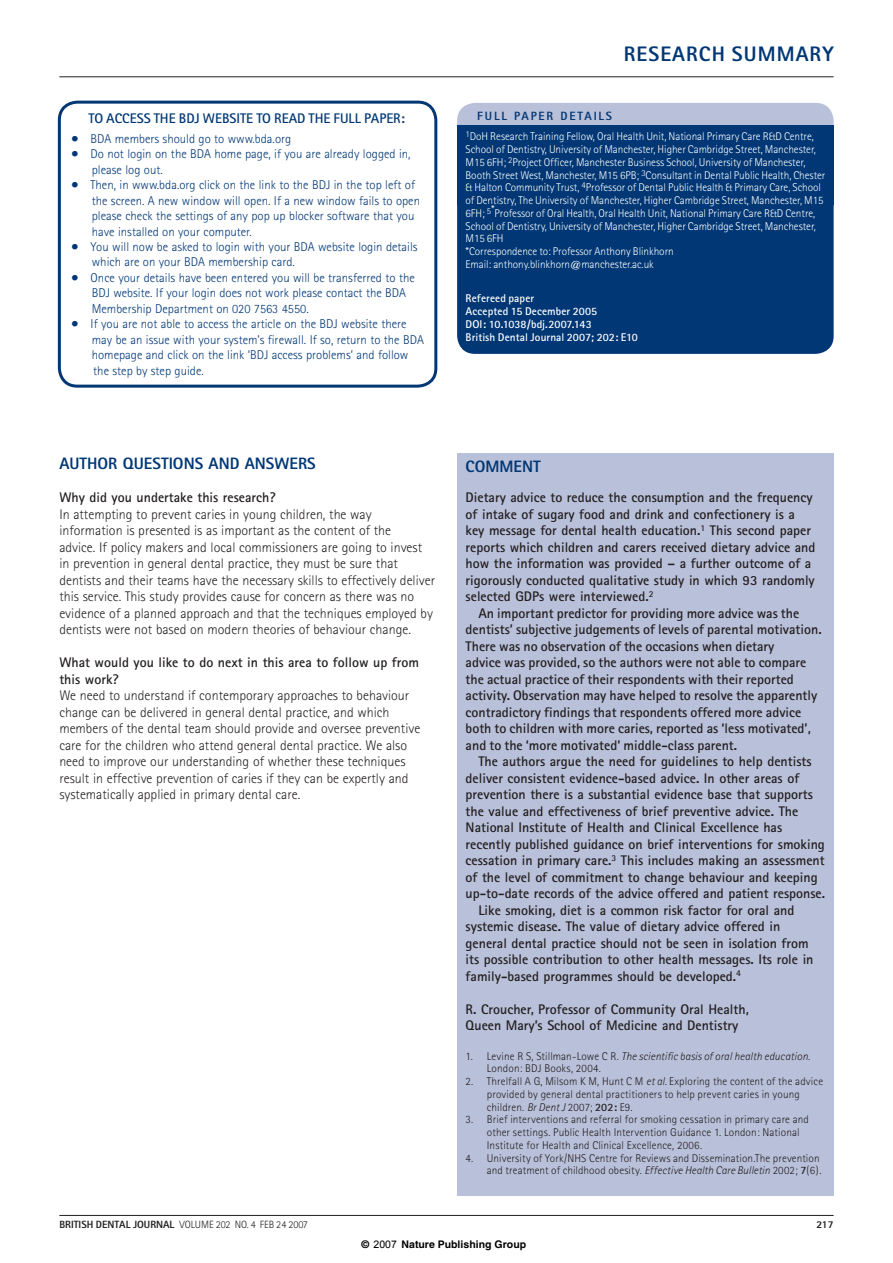
<style>
.page{position:relative;width:893px;height:1263px;background:#fff}
.page>*{position:absolute;margin:0;border:0;box-sizing:border-box;transform-origin:0 0}
.t1{font:800 21px "Rotis Sans Serif";letter-spacing:.05em;color:#013775}
.t2{font:800 16.5px "Rotis Sans Serif";color:#013775}
.t3{font:700 13.95px/16.5px "Rotis Sans Serif";color:#231f20}
.t4{font:300 13.95px/16.5px "Rotis Sans Serif";color:#231f20}
.t5{font:700 13.95px "Rotis Sans Serif";color:#013775}
.t6{font:300 12.75px/15.5px "Rotis Sans Serif";color:#013775}
.t7{font:800 12px "Rotis Sans Serif";letter-spacing:.15em;color:#013775}
.t8{font:300 11.25px/12.8px "Rotis Sans Serif";letter-spacing:-.005em;color:#fff}
.t9{font:300 11.25px/12.8px "Rotis Sans Serif";letter-spacing:.01em;color:#231f20}
.t10{font:700 11.25px/12.8px "Rotis Sans Serif";letter-spacing:.005em;color:#fff}
.t11{font:300 10.5px "Rotis Sans Serif";color:#231f20}
.t12{font:700 10.5px "Helvetica";color:#000}
.t13{font:800 10.5px "Rotis Sans Serif";color:#231f20}
.s1{font-style:italic}
.s2{font-weight:700}
.s3{font-weight:800}
.s4{font-family:"Arial";font-weight:400}
</style>
<div class="page">
<hr style="left:59px;top:1215px;width:774px;height:1px;background:#231f20">
<hr style="left:59px;top:77px;width:774px;height:1px;background:#231f20">
<div style="left:457px;top:453px;width:376px;height:742px;background:#b9c0d9"></div>
<div style="left:457px;top:103px;width:376px;height:118px;background:#b9c0d9;border-radius:18px"></div>
<div style="left:457px;top:126px;width:376px;height:228px;background:#013775;border-radius:18px"></div>
<div style="left:457px;top:126px;width:376px;height:79px;background:#013775"></div>
<div style="left:58px;top:101px;width:379px;height:287px;border:3px solid #013775;border-radius:18px"></div>
<p class="t5" style="left:88px;top:114px;width:318px">TO ACCESS THE BDJ WEBSITE TO READ THE FULL PAPER:</p>
<p class="t6" style="left:70px;top:132px;width:222px">• BDA members should go to www.bda.org</p>
<p class="t6" style="left:92px;top:148px;width:320px;text-indent:-21px">• Do not login on the BDA home page, if you are already logged in, please log out.</p>
<p class="t6" style="left:92px;top:178px;width:330px;text-indent:-21px">• Then, in www.bda.org click on the link to the BDJ in the top left of the screen. A new window will open. If a new window fails to open please check the settings of any pop up blocker software that you have installed on your computer.</p>
<p class="t6" style="left:92px;top:240px;width:327px;text-indent:-21px">• You will now be asked to login with your BDA website login details which are on your BDA membership card.</p>
<p class="t6" style="left:92px;top:271px;width:324px;text-indent:-21px">• Once your details have been entered you will be transferred to the<br>BDJ website. If your login does not work please contact the BDA<br>Membership Department on 020 7563 4550.</p>
<p class="t6" style="left:92px;top:318px;width:333px;text-indent:-21px">• If you are not able to access the article on the BDJ website there may be an issue with your system’s firewall. If so, return to the BDA homepage and click on the link ‘BDJ access problems’ and follow the step by step guide.</p>
<h1 class="t1" style="left:623px;top:47px;width:211px">RESEARCH SUMMARY</h1>
<p class="t7" style="left:477px;top:111px;width:136px">FULL PAPER DETAILS</p>
<p class="t8" style="left:465px;top:131px;width:361px"><sup>1</sup>DoH Research Training Fellow, Oral Health Unit, National Primary Care R&amp;D Centre, School of Dentistry, University of Manchester, Higher Cambridge Street, Manchester, M15 6FH; <sup>2</sup>Project Officer, Manchester Business School, University of Manchester, Booth Street West, Manchester, M15 6PB; <sup>3</sup>Consultant in Dental Public Health, Chester &amp; Halton Community Trust, <sup>4</sup>Professor of Dental Public Health &amp; Primary Care, School of Dentistry, The University of Manchester, Higher Cambridge Street, Manchester, M15<br>6FH; <sup>5</sup>*Professor of Oral Health, Oral Health Unit, National Primary Care R&amp;D Centre, School of Dentistry, University of Manchester, Higher Cambridge Street, Manchester, M15 6FH<br>*Correspondence to: Professor Anthony Blinkhorn<br>Email: anthony.blinkhorn@manchester.ac.uk</p>
<p class="t10" style="left:465px;top:293px;width:174px">Refereed paper<br>Accepted 15 December 2005<br>DOI: 10.1038/bdj.2007.143<br>British Dental Journal 2007; 202: E10</p>
<p class="t2" style="left:59px;top:458px;width:258px">AUTHOR QUESTIONS AND ANSWERS</p>
<p class="t3" style="left:59px;top:491px;width:218px">Why did you undertake this research?</p>
<p class="t4" style="left:59px;top:507px;width:377px">In attempting to prevent caries in young children, the way information is presented is as important as the content of the<br>advice. If policy makers and local commissioners are going to invest in prevention in general dental practice, they must be sure that dentists and their teams have the necessary skills to effectively deliver this service. This study provides cause for concern as there was no evidence of a planned approach and that the techniques employed by dentists were not based on modern theories of behaviour change.</p>
<p class="t3" style="left:59px;top:656px;width:361px">What would you like to do next in this area to follow up from this work?</p>
<p class="t4" style="left:59px;top:689px;width:362px">We need to understand if contemporary approaches to behaviour change can be delivered in general dental practice, and which members of the dental team should provide and oversee preventive care for the children who attend general dental practice. We also need to improve our understanding of whether these techniques result in effective prevention of caries if they can be expertly and systematically applied in primary dental care.</p>
<p class="t2" style="left:465px;top:461px;width:77px">COMMENT</p>
<p class="t3" style="left:465px;top:491px;width:351px">Dietary advice to reduce the consumption and the frequency of intake of sugary food and drink and confectionery is a key message for dental health education.<sup>1</sup> This second paper reports which children and carers received dietary advice and how the information was provided – a further outcome of a rigorously conducted qualitative study in which 93 randomly selected GDPs were interviewed.<sup>2</sup></p>
<p class="t3" style="left:465px;top:606px;width:357px;text-indent:13px">An important predictor for providing more advice was the dentists’ subjective judgements of levels of parental motivation.<br>There was no observation of the occasions when dietary<br>advice was provided, so the authors were not able to compare the actual practice of their respondents with their reported activity. Observation may have helped to resolve the apparently contradictory findings that respondents offered more advice both to children with more caries, reported as ‘less motivated’, and to the ‘more motivated’ middle-class parent.</p>
<p class="t3" style="left:478px;top:755px;width:335px">The authors argue the need for guidelines to help dentists</p>
<p class="t3" style="left:465px;top:771px;width:335px">deliver consistent evidence-based advice. In other areas of</p>
<p class="t3" style="left:465px;top:788px;width:349px">prevention there is a substantial evidence base that supports</p>
<p class="t3" style="left:465px;top:804px;width:334px">the value and effectiveness of brief preventive advice. The</p>
<p class="t3" style="left:465px;top:821px;width:318px">National Institute of Health and Clinical Excellence has</p>
<p class="t3" style="left:465px;top:837px;width:361px">recently published guidance on brief interventions for smoking</p>
<p class="t3" style="left:465px;top:854px;width:360px">cessation in primary care.<sup>3</sup> This includes making an assessment</p>
<p class="t3" style="left:465px;top:870px;width:353px">of the level of commitment to change behaviour and keeping</p>
<p class="t3" style="left:465px;top:887px;width:361px">up-to-date records of the advice offered and patient response.</p>
<p class="t3" style="left:478px;top:903px;width:317px">Like smoking, diet is a common risk factor for oral and</p>
<p class="t3" style="left:465px;top:920px;width:316px">systemic disease. The value of dietary advice offered in</p>
<p class="t3" style="left:465px;top:936px;width:344px">general dental practice should not be seen in isolation from</p>
<p class="t3" style="left:465px;top:953px;width:349px">its possible contribution to other health messages. Its role in</p>
<p class="t3" style="left:465px;top:969px;width:277px">family-based programmes should be developed.<sup>4</sup></p>
<p class="t3" style="left:465px;top:1002px;width:284px">R. Croucher, Professor of Community Oral Health,<br>Queen Mary’s School of Medicine and Dentistry</p>
<p class="t9" style="left:487px;top:1051px;width:325px;text-indent:-21px">1. Levine R S, Stillman-Lowe C R. <span class="s1">The scientific basis of oral health education.<br></span>London: BDJ Books, 2004.</p>
<p class="t9" style="left:487px;top:1076px;width:338px;text-indent:-21px">2. Threlfall A G, Milsom K M, Hunt C M <span class="s1">et al.</span> Exploring the content of the advice provided by general dental practitioners to help prevent caries in young children. <span class="s1">Br Dent J</span> 2007; <span class="s2">202:</span> E9.</p>
<p class="t9" style="left:487px;top:1114px;width:323px;text-indent:-21px">3. Brief interventions and referral for smoking cessation in primary care and other settings. Public Health Intervention Guidance 1. London: National<br>Institute for Health and Clinical Excellence, 2006.</p>
<p class="t9" style="left:465px;top:1153px;width:357px;text-align:right">4. University of York/NHS Centre for Reviews and Dissemination.The prevention and treatment of childhood obesity. <span class="s1">Effective Health Care Bulletin</span> 2002; <span class="s2">7</span>(6).</p>
<p class="t11" style="left:59px;top:1221px;width:250px"><span class="s3">BRITISH DENTAL JOURNAL</span> VOLUME 202 NO. 4 FEB 24 2007</p>
<p class="t13" style="left:816px;top:1221px;width:19px">217</p>
<p class="t12" style="left:361px;top:1238px;width:166px">© <span class="s4">2007</span> Nature Publishing Group</p>
</div>
